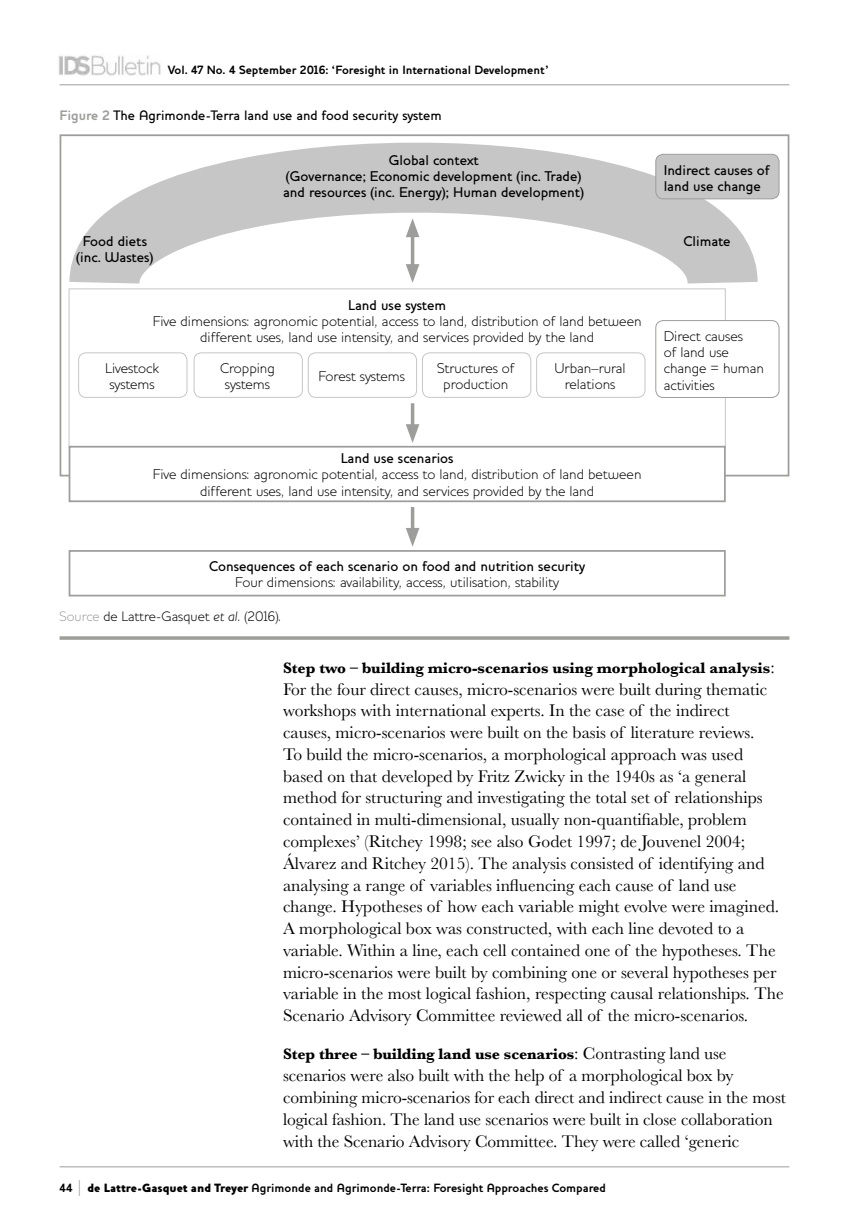
<style>
.page{position:relative;width:849px;height:1221px;background:#fff}
.page>*{position:absolute;margin:0;border:0;box-sizing:border-box;transform-origin:0 0}
.t1{font:17.5px/21.7px "Baskerville";color:#000}
.t2{font:700 15.75px "Baskerville";color:#000}
.t3{font:300 14.35px/16.1px "Houschka";color:#000;text-align:center}
.t4{font:500 14.35px/16.1px "Houschka";color:#000}
.t5{font:500 14px "Houschka";color:#000}
.t6{font:300 14px "Houschka";color:#000}
.t7{font:700 12.25px "Houschka";color:#000}
.s1{font-weight:700;color:#9d9d9c}
.s2{color:#9d9d9c}
.s3{font-style:italic}
.s4{font-weight:400;font-size:17.5px}
.s5{font-weight:300;font-size:17.5px;color:#9d9d9c}
.s6{font-weight:800}
</style>
<div class="page">
<hr style="left:60px;top:1166px;width:729px;height:1px;background:#9d9d9c">
<hr style="left:60px;top:84px;width:729px;height:1px;background:#9d9d9c">
<img style="left:58px;top:55px;width:103px;height:21px">
<svg style="left:59px;top:141px;width:731px;height:212px"></svg>
<hr style="left:60px;top:636px;width:729px;height:3px;background:#9d9d9c">
<div style="left:655px;top:154px;width:123px;height:45px;background:#c6c6c6;border-radius:7px"></div>
<div style="left:655px;top:154px;width:124px;height:45px;border:1px solid #9d9d9c;border-radius:7px"></div>
<div style="left:69px;top:289px;width:656px;height:158px;background:#fff"></div>
<div style="left:69px;top:288px;width:656px;height:159px;border:1px solid #c6c6c6"></div>
<div style="left:78px;top:352px;width:109px;height:46px;border:1px solid #c6c6c6;border-radius:7px"></div>
<div style="left:308px;top:352px;width:109px;height:46px;border:1px solid #c6c6c6;border-radius:7px"></div>
<div style="left:193px;top:352px;width:110px;height:46px;border:1px solid #c6c6c6;border-radius:7px"></div>
<div style="left:536px;top:352px;width:109px;height:46px;border:1px solid #c6c6c6;border-radius:7px"></div>
<div style="left:422px;top:352px;width:109px;height:46px;border:1px solid #c6c6c6;border-radius:7px"></div>
<div style="left:69px;top:446px;width:656px;height:56px;border:2px solid #9d9d9c"></div>
<div style="left:69px;top:550px;width:656px;height:46px;border:2px solid #9d9d9c"></div>
<svg style="left:410px;top:237px;width:4px;height:27px"></svg>
<svg style="left:405px;top:218px;width:14px;height:19px"></svg>
<svg style="left:405px;top:264px;width:14px;height:19px"></svg>
<svg style="left:410px;top:403px;width:4px;height:21px"></svg>
<svg style="left:406px;top:424px;width:13px;height:19px"></svg>
<svg style="left:410px;top:507px;width:4px;height:21px"></svg>
<svg style="left:406px;top:528px;width:13px;height:18px"></svg>
<div style="left:655px;top:320px;width:123px;height:77px;background:#fff;border-radius:7px"></div>
<div style="left:655px;top:320px;width:124px;height:78px;border:1px solid #9d9d9c;border-radius:7px"></div>
<p class="t7" style="left:168px;top:63px;width:382px">Vol. 47 No. 4 September 2016: ‘Foresight in International Development’</p>
<p class="t5" style="left:60px;top:107px;width:383px"><span class="s1">Figure 2</span> The Agrimonde-Terra land use and food security system</p>
<p class="t4" style="left:283px;top:152px;width:303px;text-align:center">Global context<br>(Governance; Economic development (inc. Trade) and resources (inc. Energy); Human development)</p>
<p class="t4" style="left:663px;top:162px;width:108px">Indirect causes of land use change</p>
<p class="t4" style="left:83px;top:233px;width:66px">Food diets</p>
<p class="t4" style="left:683px;top:233px;width:49px">Climate</p>
<p class="t4" style="left:76px;top:249px;width:79px">(inc. Wastes)</p>
<p class="t4" style="left:348px;top:297px;width:99px">Land use system</p>
<p class="t3" style="left:153px;top:313px;width:490px">Five dimensions: agronomic potential, access to land, distribution of land between different uses, land use intensity, and services provided by the land</p>
<p class="t3" style="left:105px;top:360px;width:55px">Livestock systems</p>
<p class="t3" style="left:318px;top:367px;width:88px">Forest systems</p>
<p class="t3" style="left:220px;top:360px;width:56px">Cropping systems</p>
<p class="t3" style="left:554px;top:360px;width:73px">Urban–rural relations</p>
<p class="t3" style="left:437px;top:360px;width:79px">Structures of production</p>
<p class="t3" style="left:663px;top:328px;width:102px;text-align:left">Direct causes<br>of land use change = human activities</p>
<p class="t4" style="left:340px;top:450px;width:114px">Land use scenarios</p>
<p class="t3" style="left:153px;top:466px;width:490px">Five dimensions: agronomic potential, access to land, distribution of land between different uses, land use intensity, and services provided by the land</p>
<p class="t4" style="left:209px;top:557px;width:377px">Consequences of each scenario on food and nutrition security</p>
<p class="t3" style="left:235px;top:574px;width:325px">Four dimensions: availability, access, utilisation, stability</p>
<p class="t6" style="left:60px;top:608px;width:223px"><span class="s2">Source</span> de Lattre-Gasquet <span class="s3">et al</span>. (2016).</p>
<p class="t2" style="left:283px;top:656px;width:493px">Step two – building micro-scenarios using morphological analysis<span class="s4">:</span></p>
<p class="t1" style="left:283px;top:678px;width:502px">For the four direct causes, micro-scenarios were built during thematic workshops with international experts. In the case of the indirect<br>causes, micro-scenarios were built on the basis of literature reviews.<br>To build the micro-scenarios, a morphological approach was used based on that developed by Fritz Zwicky in the 1940s as ‘a general method for structuring and investigating the total set of relationships contained in multi-dimensional, usually non-quantifiable, problem complexes’ (Ritchey 1998; see also Godet 1997; de Jouvenel 2004; Álvarez and Ritchey 2015). The analysis consisted of identifying and analysing a range of variables influencing each cause of land use change. Hypotheses of how each variable might evolve were imagined.<br>A morphological box was constructed, with each line devoted to a variable. Within a line, each cell contained one of the hypotheses. The micro-scenarios were built by combining one or several hypotheses per variable in the most logical fashion, respecting causal relationships. The Scenario Advisory Committee reviewed all of the micro-scenarios.</p>
<p class="t2" style="left:283px;top:1043px;width:445px">Step three – building land use scenarios<span class="s4">: Contrasting land use</span></p>
<p class="t1" style="left:283px;top:1064px;width:504px">scenarios were also built with the help of a morphological box by combining micro-scenarios for each direct and indirect cause in the most logical fashion. The land use scenarios were built in close collaboration with the Scenario Advisory Committee. They were called ‘generic</p>
<p class="t7" style="left:60px;top:1180px;width:547px">44 <span class="s5">|</span> <span class="s6">de Lattre-Gasquet and Treyer</span> Agrimonde and Agrimonde-Terra: Foresight Approaches Compared</p>
</div>
